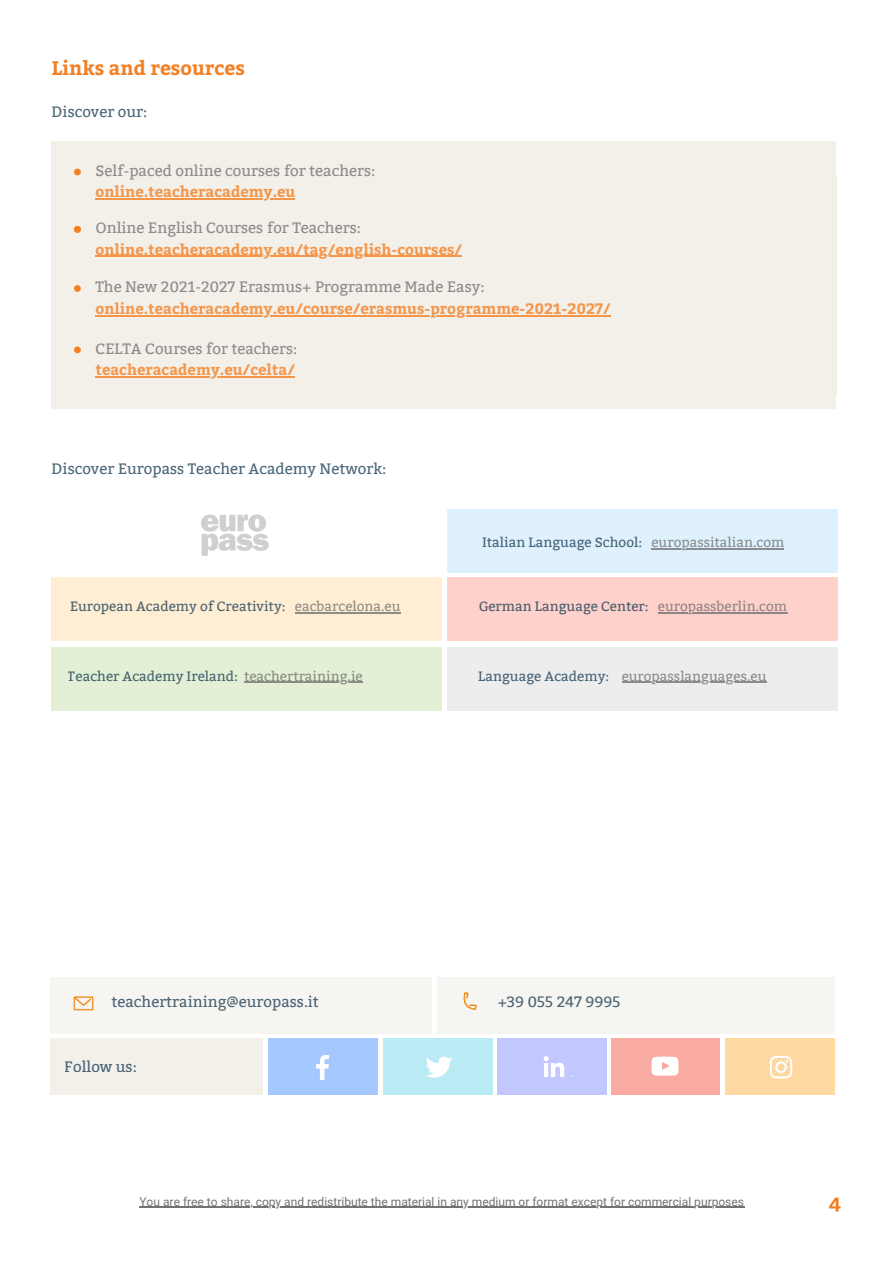
<style>
.page{position:relative;width:894px;height:1264px;background:#fff}
.page>*{position:absolute;margin:0;border:0;box-sizing:border-box;transform-origin:0 0}
.t1{font:700 19.5px "Bitter";color:#f38023}
.t2{font:700 15px "Bitter";color:#f38023}
.t3{font:15px "Bitter";color:#737373}
.t4{font:15px "Bitter";color:#1e4157}
.t5{font:13.5px "Bitter";color:#1e4157}
.t6{font:13.5px "Bitter";color:#737373}
.t7{font:12px "Roboto";color:#737373}
.s1{color:#737373}
.s2{color:#1e4157}
</style>
<div class="page">
<div style="left:50px;top:976px;width:382px;height:57px;background:#f7f5f1"></div>
<div style="left:437px;top:976px;width:397px;height:57px;background:#f7f5f1"></div>
<div style="left:50px;top:1038px;width:212px;height:57px;background:#f3efe9"></div>
<div style="left:268px;top:1038px;width:110px;height:57px;background:#a5c9ff"></div>
<svg style="left:316px;top:1055px;width:13px;height:24px"></svg>
<div style="left:382px;top:1038px;width:110px;height:57px;background:#baebf4"></div>
<svg style="left:426px;top:1056px;width:26px;height:21px"></svg>
<div style="left:497px;top:1038px;width:109px;height:57px;background:#c2c8ff"></div>
<svg style="left:543px;top:1056px;width:29px;height:21px"></svg>
<div style="left:611px;top:1038px;width:109px;height:57px;background:#faaba1"></div>
<svg style="left:651px;top:1056px;width:27px;height:19px"></svg>
<div style="left:725px;top:1038px;width:110px;height:57px;background:#fdd8a0"></div>
<svg style="left:769px;top:1055px;width:23px;height:23px"></svg>
<img style="left:202px;top:515px;width:67px;height:40px">
<div style="left:52px;top:141px;width:783px;height:268px;background:#f3efe9"></div>
<svg style="left:74px;top:169px;width:7px;height:6px"></svg>
<svg style="left:74px;top:226px;width:7px;height:7px"></svg>
<svg style="left:74px;top:346px;width:7px;height:7px"></svg>
<svg style="left:74px;top:285px;width:7px;height:7px"></svg>
<div style="left:447px;top:509px;width:390px;height:63px;background:#def1fd"></div>
<div style="left:52px;top:577px;width:390px;height:64px;background:#ffeed3"></div>
<div style="left:447px;top:577px;width:390px;height:64px;background:#ffd1cb"></div>
<div style="left:52px;top:647px;width:390px;height:63px;background:#e3f0d5"></div>
<div style="left:447px;top:647px;width:390px;height:63px;background:#ededed"></div>
<img style="left:463px;top:992px;width:14px;height:18px">
<img style="left:73px;top:996px;width:21px;height:15px">
<hr style="left:95px;top:198px;width:200px;height:1px;background:#f38023">
<hr style="left:95px;top:256px;width:367px;height:1px;background:#f38023">
<hr style="left:95px;top:376px;width:200px;height:1px;background:#f38023">
<hr style="left:95px;top:315px;width:515px;height:1px;background:#f38023">
<hr style="left:651px;top:548px;width:133px;height:1px;background:#737373">
<hr style="left:295px;top:612px;width:105px;height:1px;background:#737373">
<hr style="left:657px;top:612px;width:130px;height:1px;background:#737373">
<hr style="left:244px;top:682px;width:119px;height:1px;background:#737373">
<hr style="left:621px;top:682px;width:145px;height:1px;background:#737373">
<hr style="left:139px;top:1206px;width:605px;height:1px;background:#737373">
<p class="t1" style="left:52px;top:53px;width:195px">Links and resources</p>
<p class="t4" style="left:52px;top:103px;width:97px">Discover our:</p>
<p class="t3" style="left:95px;top:162px;width:281px">Self-paced online courses for teachers:</p>
<p class="t2" style="left:95px;top:181px;width:201px">online.teacheracademy.eu</p>
<p class="t3" style="left:95px;top:219px;width:267px">Online English Courses for Teachers:</p>
<p class="t2" style="left:95px;top:238px;width:368px">online.teacheracademy.eu/tag/english-courses/</p>
<p class="t3" style="left:95px;top:278px;width:390px">The New 2021-2027 Erasmus+ Programme Made Easy:</p>
<p class="t2" style="left:95px;top:297px;width:517px">online.teacheracademy.eu/course/erasmus-programme-2021-2027/</p>
<p class="t3" style="left:95px;top:340px;width:203px">CELTA Courses for teachers:</p>
<p class="t2" style="left:95px;top:359px;width:201px">teacheracademy.eu/celta/</p>
<p class="t4" style="left:52px;top:460px;width:336px">Discover Europass Teacher Academy Network:</p>
<p class="t5" style="left:482px;top:534px;width:303px">Italian Language School: <span class="s1">europassitalian.com</span></p>
<p class="t5" style="left:70px;top:598px;width:332px">European Academy of Creativity: <span class="s1">eacbarcelona.eu</span></p>
<p class="t5" style="left:478px;top:598px;width:310px">German Language Center: <span class="s1">europassberlin.com</span></p>
<p class="t5" style="left:68px;top:668px;width:296px">Teacher Academy Ireland: <span class="s1">teachertraining.ie</span></p>
<p class="t6" style="left:478px;top:668px;width:290px"><span class="s2">Language Academy:</span> europasslanguages.eu</p>
<p class="t4" style="left:111px;top:993px;width:209px">teachertraining@europass.it</p>
<p class="t4" style="left:497px;top:993px;width:124px">+39 055 247 9995</p>
<p class="t4" style="left:65px;top:1057px;width:74px">Follow us:</p>
<p class="t7" style="left:139px;top:1194px;width:606px">You are free to share, copy and redistribute the material in any medium or format except for commercial purposes</p>
</div>
